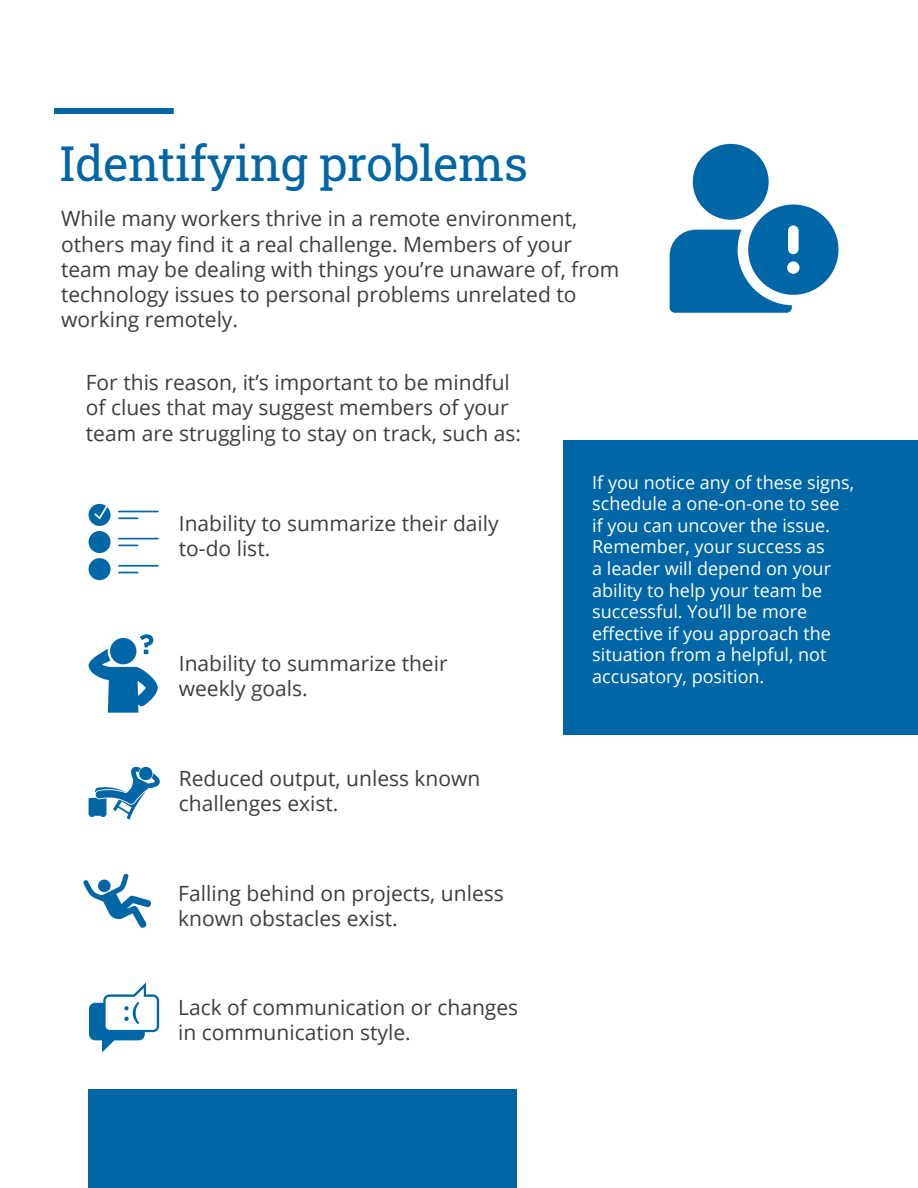
<style>
.page{position:relative;width:918px;height:1188px;background:#fff}
.page>*{position:absolute;margin:0;border:0;box-sizing:border-box;transform-origin:0 0}
.AG_Body{font:48px "Roboto Slab";letter-spacing:-.005em;color:#0066a5}
.t1{font:21px/25.2px "Open Sans";color:#3e3e3f}
.t2{font:18px/21.6px "Open Sans";color:#fff}
</style>
<div class="page">
<div style="left:89px;top:1089px;width:428px;height:99px;background:#0066a5"></div>
<div style="left:564px;top:440px;width:354px;height:294px;background:#0066a5"></div>
<svg style="left:670px;top:144px;width:168px;height:169px"></svg>
<hr style="left:917px;top:0;width:1px;height:1188px;background:#0066a5">
<div style="left:54px;top:108px;width:120px;height:6px;background:#0066a5"></div>
<svg style="left:89px;top:504px;width:70px;height:76px"></svg>
<svg style="left:88px;top:634px;width:70px;height:79px"></svg>
<svg style="left:89px;top:766px;width:71px;height:54px"></svg>
<svg style="left:83px;top:874px;width:68px;height:54px"></svg>
<svg style="left:89px;top:982px;width:70px;height:70px"></svg>
<p class="AG_Body" style="left:60px;top:131px;width:470px">Identifying problems</p>
<p class="t1" style="left:61px;top:206px;width:560px">While many workers thrive in a remote environment, others may find it a real challenge. Members of your team may be dealing with things you’re unaware of, from technology issues to personal problems unrelated to working remotely.</p>
<p class="t1" style="left:86px;top:369px;width:437px">For this reason, it’s important to be mindful of clues that may suggest members of your team are struggling to stay on track, such as:</p>
<p class="t1" style="left:179px;top:510px;width:322px">Inability to summarize their daily to-do list.</p>
<p class="t1" style="left:179px;top:650px;width:270px">Inability to summarize their</p>
<p class="t1" style="left:179px;top:675px;width:131px">weekly goals.</p>
<p class="t1" style="left:179px;top:765px;width:303px">Reduced output, unless known challenges exist.</p>
<p class="t1" style="left:178px;top:880px;width:327px">Falling behind on projects, unless known obstacles exist.</p>
<p class="t1" style="left:178px;top:994px;width:342px">Lack of communication or changes in communication style.</p>
<p class="t2" style="left:592px;top:471px;width:264px">If you notice any of these signs, schedule a one-on-one to see if you can uncover the issue.<br>Remember, your success as<br>a leader will depend on your ability to help your team be successful. You’ll be more effective if you approach the situation from a helpful, not accusatory, position.</p>
</div>
